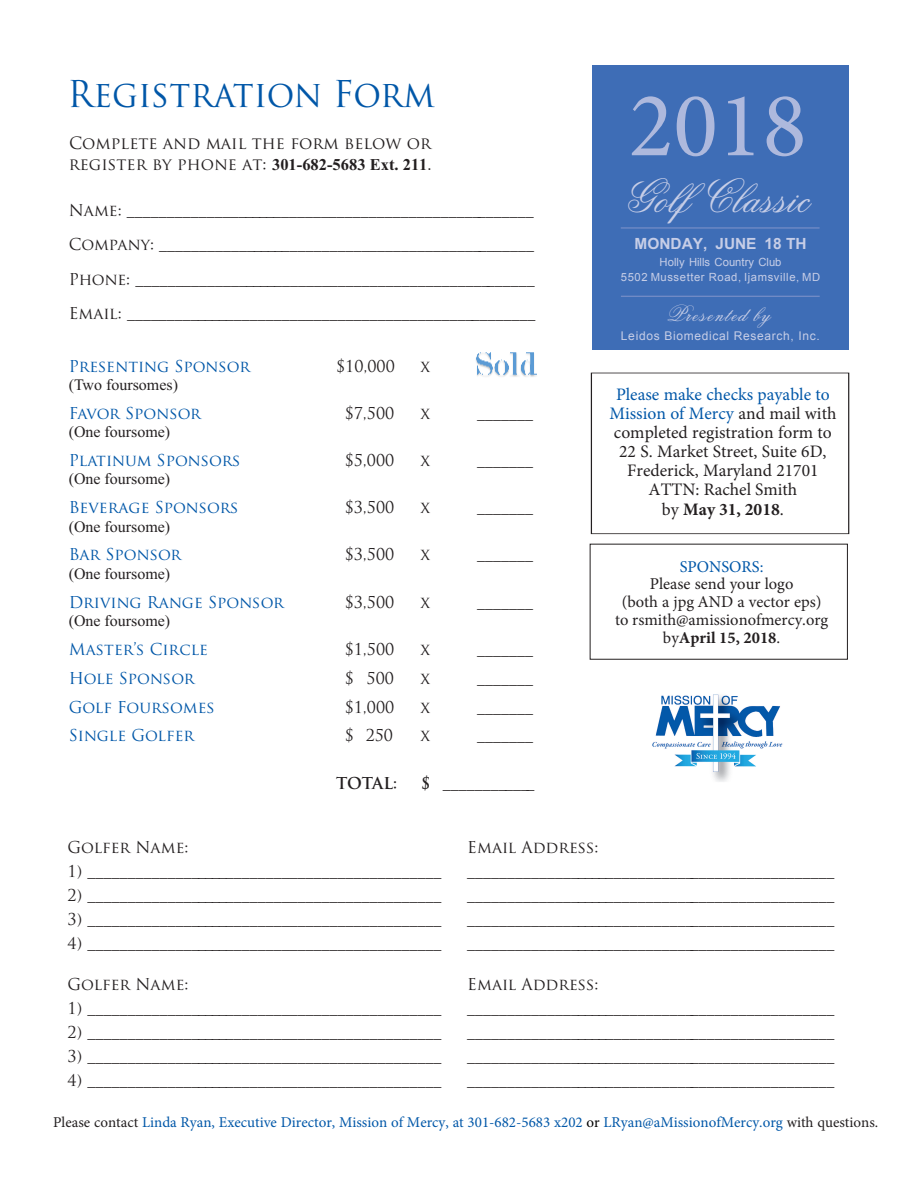
<style>
.page{position:relative;width:918px;height:1188px;background:#fff}
.page>*{position:absolute;margin:0;border:0;box-sizing:border-box;transform-origin:0 0}
.t1{font:92.7px "Minion Pro";color:#aeb9dd}
.t2{font:46.65px "Flemish Script BT";letter-spacing:.015em;color:#c7cee7}
.t3{font:36px "Trajan Pro";color:#0157a8;scale:.95 1}
.t4{font:22.5px "Flemish Script BT";letter-spacing:.065em;color:#c7cee7}
.t5{font:17.55px/19.2px "Minion Pro";color:#231f20;text-align:center}
.t6{font:16.5px/17.9px "Minion Pro";color:#231f20;text-align:center}
.t7{font:16.5px/21px "Trajan Pro";color:#231f20}
.t8{font:16.5px "Minion Pro";color:#0157a8}
.t9{font:15.9px/24px "Trajan Pro";color:#231f20}
.t10{font:15.9px "Trajan Pro";color:#0157a8}
.t11{font:15.9px "Times New Roman";color:#231f20}
.t12{font:700 15.9px "Trajan Pro";letter-spacing:-.015em;color:#231f20}
.t13{font:700 15.45px "Arial";color:#c7cee7}
.t14{font:15px "Minion Pro";color:#0157a8}
.t15{font:12px "Arial";letter-spacing:.055em;color:#c7cee7}
.t16{font:11.25px/15.1px "Arial";letter-spacing:.05em;color:#c7cee7;text-align:center}
.s1{font-family:"Times New Roman";font-weight:700}
.s2{font-weight:700}
.s3{color:#0157a8}
.s4{color:#231f20}
.s5{color:#000}
</style>
<div class="page">
<div style="left:591px;top:373px;width:258px;height:161px;border:1px solid #231f20"></div>
<div style="left:590px;top:544px;width:258px;height:116px;border:1px solid #231f20"></div>
<img style="left:652px;top:694px;width:131px;height:88px">
<div style="left:592px;top:65px;width:257px;height:284px;background:#3e6db6"></div>
<hr style="left:621px;top:228px;width:199px;height:1px;background:#8295cb">
<hr style="left:621px;top:296px;width:199px;height:1px;background:#8295cb">
<img style="left:476px;top:352px;width:61px;height:25px">
<h3 class="t3" style="left:68px;top:80px;width:388px">Registration Form</h3>
<p class="t7" style="left:69px;top:134px;width:364px">Complete and mail the form below or register by phone at: <span class="s1">301-682-5683 Ext. 211</span>.</p>
<p class="t9" style="left:69px;top:195px;width:468px;line-height:34.5px;text-align:justify">Name: ____________________________________________________ Company: ________________________________________________ Phone: ___________________________________________________ Email: ____________________________________________________</p>
<p class="t10" style="left:69px;top:360px;width:183px">Presenting Sponsor</p>
<p class="t9" style="left:336px;top:356px;width:60px">$10,000</p>
<p class="t9" style="left:420px;top:356px;width:11px">x</p>
<p class="t11" style="left:69px;top:375px;width:111px">(Two foursomes)</p>
<p class="t10" style="left:69px;top:407px;width:134px">Favor Sponsor</p>
<p class="t9" style="left:345px;top:403px;width:51px">$7,500</p>
<p class="t9" style="left:420px;top:403px;width:11px">x</p>
<p class="t11" style="left:69px;top:423px;width:103px">(One foursome)</p>
<p class="t10" style="left:69px;top:454px;width:173px">Platinum Sponsors</p>
<p class="t9" style="left:345px;top:450px;width:51px">$5,000</p>
<p class="t9" style="left:420px;top:450px;width:11px">x</p>
<p class="t11" style="left:69px;top:470px;width:103px">(One foursome)</p>
<p class="t10" style="left:69px;top:501px;width:172px">Beverage Sponsors</p>
<p class="t9" style="left:345px;top:497px;width:51px">$3,500</p>
<p class="t9" style="left:420px;top:497px;width:11px">x</p>
<p class="t11" style="left:69px;top:517px;width:103px">(One foursome)</p>
<p class="t10" style="left:69px;top:549px;width:114px">Bar Sponsor</p>
<p class="t9" style="left:345px;top:545px;width:51px">$3,500</p>
<p class="t9" style="left:420px;top:545px;width:11px">x</p>
<p class="t11" style="left:69px;top:564px;width:103px">(One foursome)</p>
<p class="t10" style="left:69px;top:596px;width:217px">Driving Range Sponsor</p>
<p class="t9" style="left:345px;top:592px;width:51px">$3,500</p>
<p class="t9" style="left:420px;top:592px;width:11px">x</p>
<p class="t11" style="left:69px;top:611px;width:103px">(One foursome)</p>
<p class="t10" style="left:69px;top:643px;width:141px">Master’s Circle</p>
<p class="t9" style="left:345px;top:639px;width:51px">$1,500</p>
<p class="t9" style="left:420px;top:639px;width:11px">x</p>
<p class="t10" style="left:69px;top:672px;width:127px">Hole Sponsor</p>
<p class="t9" style="left:345px;top:668px;width:51px">$ 500</p>
<p class="t9" style="left:420px;top:668px;width:11px">x</p>
<p class="t10" style="left:69px;top:701px;width:148px">Golf Foursomes</p>
<p class="t9" style="left:345px;top:697px;width:51px">$1,000</p>
<p class="t9" style="left:420px;top:697px;width:11px">x</p>
<p class="t10" style="left:69px;top:730px;width:127px">Single Golfer</p>
<p class="t9" style="left:345px;top:726px;width:50px">$ 250</p>
<p class="t9" style="left:420px;top:726px;width:11px">x</p>
<p class="t9" style="left:477px;top:403px;width:57px">_______</p>
<p class="t9" style="left:477px;top:450px;width:57px">_______</p>
<p class="t9" style="left:477px;top:497px;width:57px">_______</p>
<p class="t9" style="left:477px;top:544px;width:57px">_______</p>
<p class="t9" style="left:477px;top:592px;width:57px">_______</p>
<p class="t9" style="left:477px;top:639px;width:57px">_______</p>
<p class="t9" style="left:477px;top:668px;width:57px">_______</p>
<p class="t9" style="left:477px;top:697px;width:57px">_______</p>
<p class="t9" style="left:477px;top:726px;width:57px">_______</p>
<p class="t12" style="left:336px;top:777px;width:62px">TOTAL:</p>
<p class="t9" style="left:421px;top:773px;width:115px"><span class="s2">$</span> ____________</p>
<h1 class="t1" style="left:629px;top:64px;width:179px">2018</h1>
<h2 class="t2" style="left:624px;top:178px;width:185px">GolfClassic</h2>
<p class="t13" style="left:635px;top:234px;width:174px">MONDAY, JUNE 18 TH</p>
<p class="t16" style="left:621px;top:255px;width:201px">Holly Hills Country Club<br>5502 Mussetter Road, Ijamsville, MD</p>
<h3 class="t4" style="left:667px;top:305px;width:105px">Presented by</h3>
<p class="t15" style="left:621px;top:328px;width:200px">Leidos Biomedical Research, Inc.</p>
<p class="t5" style="left:609px;top:385px;width:228px"><span class="s3">Please make checks payable to<br>Mission of Mercy</span> and mail with completed registration form to<br>22 S. Market Street, Suite 6D,<br>Frederick, Maryland 21701<br>ATTN: Rachel Smith<br>by <span class="s2">May 31, 2018</span>.</p>
<p class="t8" style="left:680px;top:555px;width:85px">SPONSORS:</p>
<p class="t6" style="left:615px;top:575px;width:215px">Please send your logo<br>(both a jpg AND a vector eps) to rsmith@amissionofmercy.org by<span class="s2">April 15, 2018</span>.</p>
<p class="t9" style="left:67px;top:837px;width:123px">Golfer Name:</p>
<p class="t9" style="left:67px;top:861px;width:375px">1) _____________________________________________</p>
<p class="t9" style="left:67px;top:885px;width:375px">2) _____________________________________________</p>
<p class="t9" style="left:67px;top:909px;width:375px">3) _____________________________________________</p>
<p class="t9" style="left:67px;top:933px;width:375px">4) _____________________________________________</p>
<p class="t9" style="left:67px;top:974px;width:123px">Golfer Name:</p>
<p class="t9" style="left:67px;top:998px;width:375px">1) _____________________________________________</p>
<p class="t9" style="left:67px;top:1022px;width:375px">2) _____________________________________________</p>
<p class="t9" style="left:67px;top:1046px;width:375px">3) _____________________________________________</p>
<p class="t9" style="left:67px;top:1070px;width:375px">4) _____________________________________________</p>
<p class="t9" style="left:467px;top:837px;width:369px">Email Address: _______________________________________________ _______________________________________________ _______________________________________________ _______________________________________________</p>
<p class="t9" style="left:467px;top:974px;width:369px">Email Address: _______________________________________________ _______________________________________________ _______________________________________________ _______________________________________________</p>
<p class="t14" style="left:53px;top:1112px;width:827px"><span class="s4">Please contact</span> Linda Ryan, Executive Director, Mission of Mercy, at 301-682-5683 x202 <span class="s5">or</span> LRyan@aMissionofMercy.org <span class="s4">with questions.</span></p>
</div>
